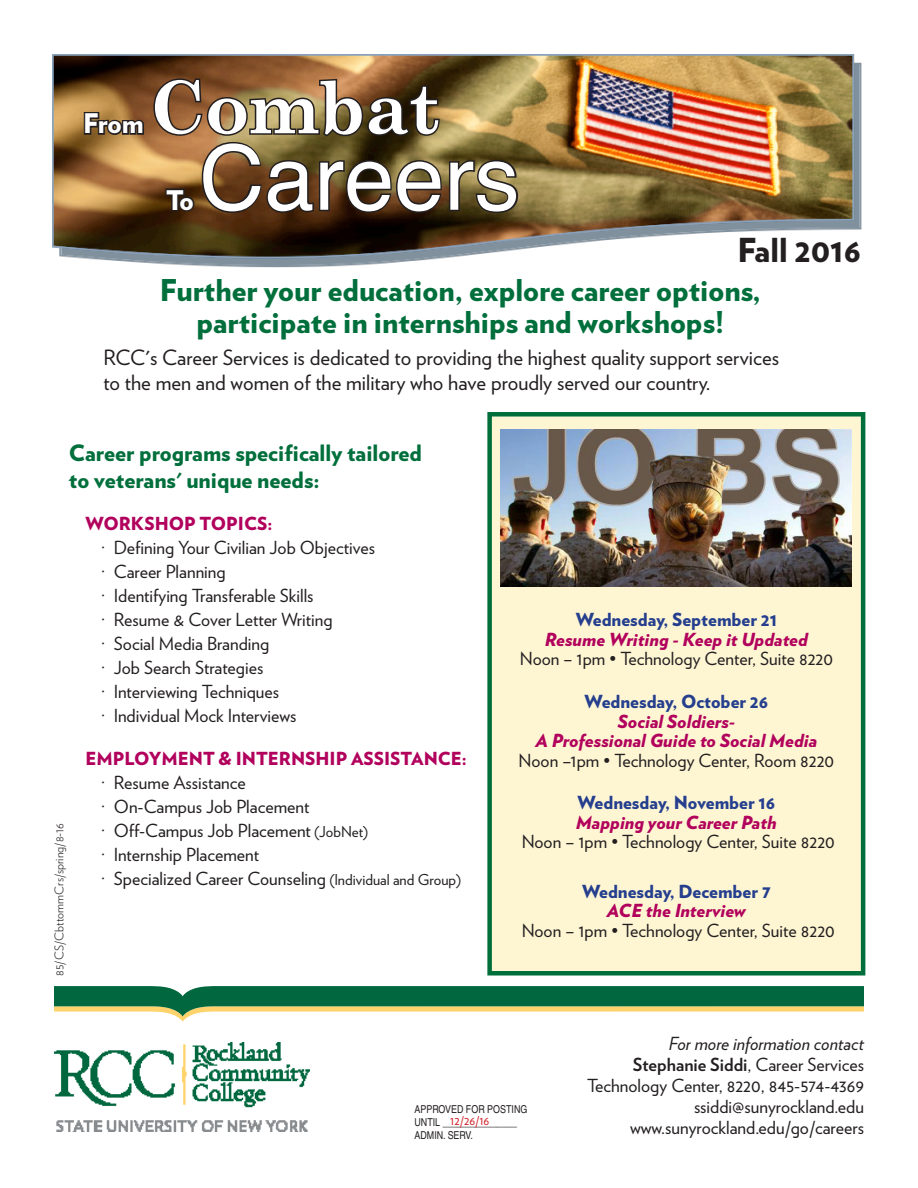
<style>
.page{position:relative;width:918px;height:1188px;background:#fff}
.page>*{position:absolute;margin:0;border:0;box-sizing:border-box;transform-origin:0 0}
.t1{font:90px "Helvetica";color:#fff}
.t2{font:700 72px "Century Schoolbook";color:#fff}
.t3{font:900 33px "Verlag";color:#231f20}
.t4{font:900 30px/31.5px "Verlag";color:#006f3c;text-align:center}
.t5{font:900 27px "Verlag";letter-spacing:-.02em;color:#fff}
.t6{font:900 22.5px "Verlag";color:#006f3c}
.t7{font:21px/25.2px "Verlag";color:#231f20}
.t8{font:18px "Verlag";color:#231f20}
.t9{font:italic 900 18px/19.5px "Verlag";color:#b1015c;text-align:center}
.t10{font:900 18px/19.5px "Verlag";color:#253f8e;text-align:center}
.t11{font:900 18px "Verlag";color:#b1015c}
.t12{font:italic 18px "Verlag";color:#231f20}
.t13{font:12.15px "Verlag";color:#d1232a}
.t14{font:300 12px "Verlag";color:#231f20}
.t15{font:condensed 10.95px/13px "Helvetica";color:#231f20}
.s1{font-size:15px}
.s2{font-style:normal;color:#253f8e}
.s3{font-style:italic;color:#b1015c}
.s4{font-weight:700}
</style>
<div class="page">
<div style="left:487px;top:412px;width:378px;height:564px;background:#fef6d3;border:4px solid #006f3c"></div>
<img style="left:53px;top:54px;width:808px;height:214px">
<svg style="left:82px;top:110px;width:64px;height:26px;background:#664c2f"></svg>
<svg style="left:152px;top:77px;width:368px;height:138px;background:#705732"></svg>
<img style="left:501px;top:429px;width:350px;height:157px">
<img style="left:54px;top:1043px;width:256px;height:89px">
<svg style="left:54px;top:986px;width:810px;height:36px"></svg>
<p class="t5" style="left:83px;top:101px;width:62px">From</p>
<p class="t2" style="left:149px;top:64px;width:292px">Combat</p>
<p class="t5" style="left:166px;top:178px;width:29px">To</p>
<p class="t1" style="left:199px;top:118px;width:322px">Careers</p>
<p class="t3" style="left:737px;top:223px;width:125px">Fall 2016</p>
<p class="t4" style="left:160px;top:273px;width:602px">Further your education, explore career options, participate in internships and workshops!</p>
<p class="t7" style="left:103px;top:344px;width:677px">RCC's Career Services is dedicated to providing the highest quality support services to the men and women of the military who have proudly served our country.</p>
<p class="t6" style="left:69px;top:435px;width:355px">Career programs specifically tailored</p>
<p class="t6" style="left:69px;top:462px;width:252px">to veterans' unique needs:</p>
<p class="t11" style="left:85px;top:509px;width:189px">WORKSHOP TOPICS:</p>
<p class="t8" style="left:100px;top:534px;width:276px">· Defining Your Civilian Job Objectives</p>
<p class="t8" style="left:100px;top:558px;width:127px">· Career Planning</p>
<p class="t8" style="left:100px;top:582px;width:215px">· Identifying Transferable Skills</p>
<p class="t8" style="left:100px;top:606px;width:234px">· Resume &amp; Cover Letter Writing</p>
<p class="t8" style="left:100px;top:630px;width:170px">· Social Media Branding</p>
<p class="t8" style="left:100px;top:654px;width:164px">· Job Search Strategies</p>
<p class="t8" style="left:100px;top:678px;width:180px">· Interviewing Techniques</p>
<p class="t8" style="left:100px;top:702px;width:198px">· Individual Mock Interviews</p>
<p class="t11" style="left:85px;top:744px;width:383px">EMPLOYMENT &amp; INTERNSHIP ASSISTANCE:</p>
<p class="t8" style="left:100px;top:769px;width:147px">· Resume Assistance</p>
<p class="t8" style="left:100px;top:793px;width:211px">· On-Campus Job Placement</p>
<p class="t8" style="left:100px;top:817px;width:269px">· Off-Campus Job Placement <span class="s1">(JobNet)</span></p>
<p class="t8" style="left:100px;top:841px;width:160px">· Internship Placement</p>
<p class="t8" style="left:100px;top:865px;width:362px">· Specialized Career Counseling <span class="s1">(Individual and Group)</span></p>
<p class="t14" style="left:50px;top:976px;width:153px;rotate:-90deg">85/CS/CbttommCrs/spring/8-16</p>
<p class="t10" style="left:576px;top:609px;width:203px">Wednesday, September 21</p>
<p class="t9" style="left:545px;top:629px;width:265px">Resume Writing - Keep it Updated</p>
<p class="t8" style="left:520px;top:645px;width:315px">Noon – 1pm • Technology Center, Suite 8220</p>
<p class="t10" style="left:585px;top:691px;width:185px">Wednesday, October 26</p>
<p class="t9" style="left:536px;top:710px;width:283px">Social Soldiers-<br>A Professional Guide to Social Media</p>
<p class="t8" style="left:519px;top:747px;width:317px">Noon –1pm • Technology Center, Room 8220</p>
<p class="t9" style="left:576px;top:792px;width:202px;text-align:left"><span class="s2">Wednesday, November 16<br></span>Mapping your Career Path</p>
<p class="t8" style="left:522px;top:828px;width:315px">Noon – 1pm • Technology Center, Suite 8220</p>
<p class="t10" style="left:582px;top:881px;width:190px">Wednesday, December 7<br><span class="s3">ACE the Interview</span></p>
<p class="t8" style="left:522px;top:917px;width:315px">Noon – 1pm • Technology Center, Suite 8220</p>
<p class="t15" style="left:415px;top:1102px;width:114px">APPROVED FOR POSTING<br>UNTIL _______________<br>ADMIN. SERV.</p>
<p class="t13" style="left:450px;top:1111px;width:41px">12/26/16</p>
<p class="t12" style="left:669px;top:1030px;width:197px">For more information contact</p>
<p class="t8" style="left:633px;top:1052px;width:233px"><span class="s4">Stephanie Siddi</span>, Career Services</p>
<p class="t8" style="left:587px;top:1073px;width:278px">Technology Center, 8220, 845-574-4369</p>
<p class="t8" style="left:694px;top:1094px;width:171px">ssiddi@sunyrockland.edu</p>
<p class="t8" style="left:630px;top:1115px;width:235px">www.sunyrockland.edu/go/careers</p>
</div>
